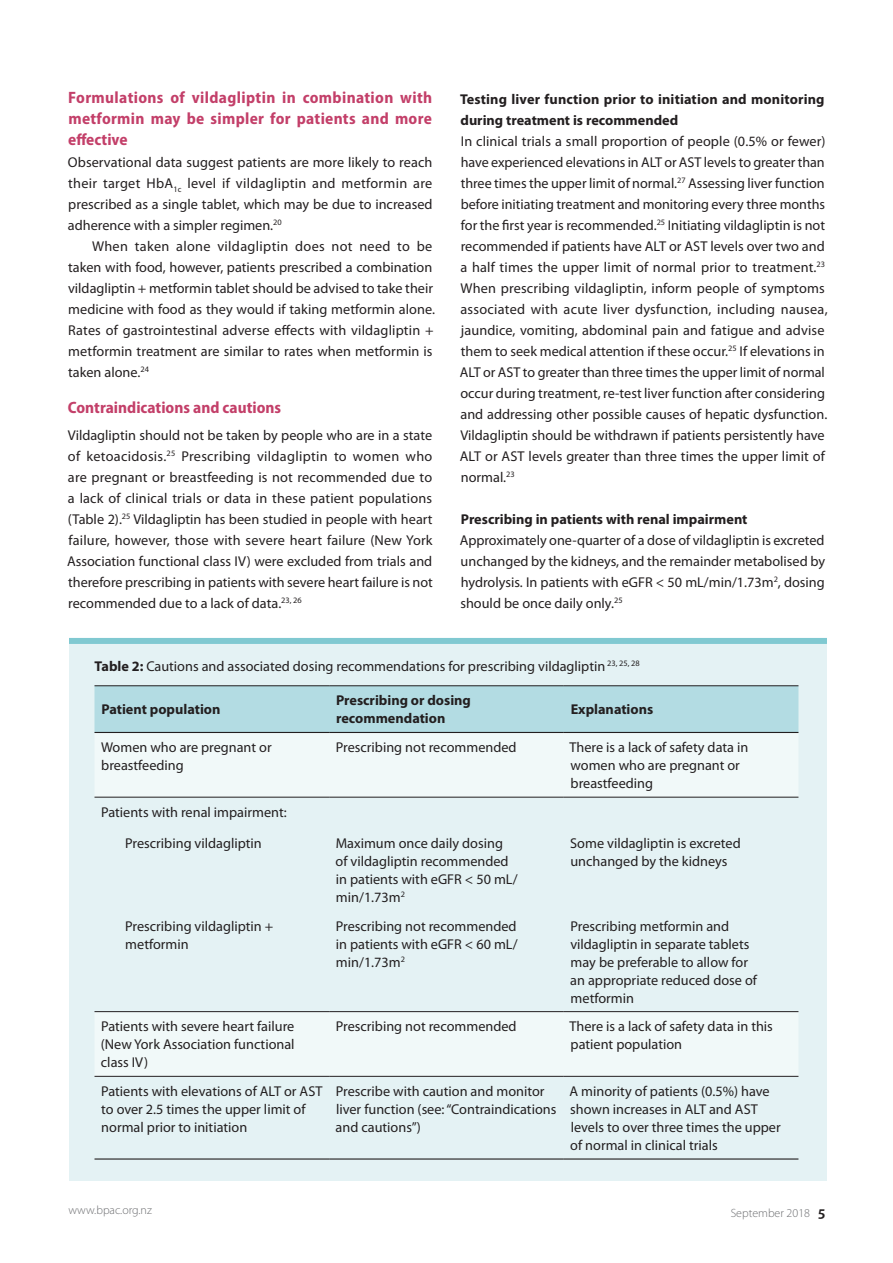
<style>
.page{position:relative;width:893px;height:1263px;background:#fff}
.page>*{position:absolute;margin:0;border:0;box-sizing:border-box;transform-origin:0 0}
.B_head{font:700 semi-condensed 16.5px/21px "Myriad Pro";letter-spacing:.01em;color:#c33f69;text-align:justify}
.Body{font:14.25px/21px "Myriad Pro";color:#231f20}
.Body-First_Line_Inde{font:14.25px/21px "Myriad Pro";letter-spacing:.005em;color:#231f20}
.C_head{font:700 14.25px/21px "Myriad Pro";color:#231f20}
.Body-2{font:700 14.25px/18px "Myriad Pro";color:#231f20}
.t1{font:300 12px "Myriad Pro";color:#6c6d70}
.s1{font-weight:700}
.s2{font-weight:600;font-size:15.75px;color:#231f20}
</style>
<div class="page">
<div style="left:69px;top:638px;width:758px;height:542px;background:#e4f2f4"></div>
<div style="left:69px;top:638px;width:758px;height:6px;background:#80c9d1"></div>
<div style="left:94px;top:686px;width:704px;height:46px;background:#b3dce3"></div>
<div style="left:94px;top:734px;width:704px;height:63px;background:#f1f9f9"></div>
<div style="left:94px;top:1012px;width:704px;height:64px;background:#f1f9f9"></div>
<hr style="left:94px;top:797px;width:235px;height:1px;background:#231f20">
<hr style="left:329px;top:797px;width:235px;height:1px;background:#231f20">
<hr style="left:564px;top:797px;width:234px;height:1px;background:#231f20">
<hr style="left:94px;top:1011px;width:235px;height:1px;background:#231f20">
<hr style="left:329px;top:1011px;width:235px;height:1px;background:#231f20">
<hr style="left:564px;top:1011px;width:234px;height:1px;background:#231f20">
<hr style="left:94px;top:1076px;width:235px;height:1px;background:#231f20">
<hr style="left:329px;top:1076px;width:235px;height:1px;background:#231f20">
<hr style="left:564px;top:1076px;width:234px;height:1px;background:#231f20">
<hr style="left:94px;top:1158px;width:235px;height:1px;background:#231f20">
<hr style="left:329px;top:1158px;width:235px;height:1px;background:#231f20">
<hr style="left:564px;top:1158px;width:234px;height:1px;background:#231f20">
<hr style="left:94px;top:685px;width:235px;height:1px;background:#231f20">
<hr style="left:329px;top:685px;width:235px;height:1px;background:#231f20">
<hr style="left:564px;top:685px;width:234px;height:1px;background:#231f20">
<hr style="left:94px;top:732px;width:235px;height:1px;background:#231f20">
<hr style="left:329px;top:732px;width:235px;height:1px;background:#231f20">
<hr style="left:564px;top:732px;width:234px;height:1px;background:#231f20">
<p class="B_head" style="left:68px;top:87px;width:366px">Formulations of vildagliptin in combination with metformin may be simpler for patients and more effective</p>
<p class="Body" style="left:68px;top:151px;width:366px;text-align:justify">Observational data suggest patients are more likely to reach their target HbA<sub>1c</sub> level if vildagliptin and metformin are prescribed as a single tablet, which may be due to increased adherence with a simpler regimen.<sup>20</sup></p>
<p class="Body-First_Line_Inde" style="left:68px;top:235px;width:368px;text-indent:24px">When taken alone vildagliptin does not need to be taken with food, however, patients prescribed a combination vildagliptin + metformin tablet should be advised to take their medicine with food as they would if taking metformin alone.<br>Rates of gastrointestinal adverse effects with vildagliptin + metformin treatment are similar to rates when metformin is taken alone.<sup>24</sup></p>
<p class="B_head" style="left:68px;top:397px;width:215px">Contraindications and cautions</p>
<p class="Body" style="left:67px;top:424px;width:367px;text-align:justify">Vildagliptin should not be taken by people who are in a state of ketoacidosis.<sup>25</sup> Prescribing vildagliptin to women who are pregnant or breastfeeding is not recommended due to a lack of clinical trials or data in these patient populations (Table 2).<sup>25</sup> Vildagliptin has been studied in people with heart failure, however, those with severe heart failure (New York Association functional class IV) were excluded from trials and therefore prescribing in patients with severe heart failure is not recommended due to a lack of data.<sup>23,</sup> <sup>26</sup></p>
<p class="C_head" style="left:460px;top:88px;width:366px">Testing liver function prior to initiation and monitoring during treatment is recommended</p>
<p class="Body" style="left:460px;top:130px;width:369px">In clinical trials a small proportion of people (0.5% or fewer) have experienced elevations in ALT or AST levels to greater than three times the upper limit of normal.<sup>27</sup> Assessing liver function before initiating treatment and monitoring every three months for the first year is recommended.<sup>25</sup> Initiating vildagliptin is not recommended if patients have ALT or AST levels over two and a half times the upper limit of normal prior to treatment.<sup>23<br></sup>When prescribing vildagliptin, inform people of symptoms associated with acute liver dysfunction, including nausea, jaundice, vomiting, abdominal pain and fatigue and advise them to seek medical attention if these occur.<sup>25</sup> If elevations in ALT or AST to greater than three times the upper limit of normal occur during treatment, re-test liver function after considering and addressing other possible causes of hepatic dysfunction.<br>Vildagliptin should be withdrawn if patients persistently have ALT or AST levels greater than three times the upper limit of normal.<sup>23</sup></p>
<p class="C_head" style="left:461px;top:508px;width:288px">Prescribing in patients with renal impairment</p>
<p class="Body" style="left:460px;top:529px;width:367px;text-align:justify">Approximately one-quarter of a dose of vildagliptin is excreted unchanged by the kidneys, and the remainder metabolised by hydrolysis. In patients with eGFR &lt; 50 mL/min/1.73m<sup>2</sup>, dosing should be once daily only.<sup>25</sup></p>
<p class="Body" style="left:95px;top:655px;width:547px"><span class="s1">Table 2:</span> Cautions and associated dosing recommendations for prescribing vildagliptin <sup>23,</sup> <sup>25,</sup> <sup>28</sup></p>
<p class="Body-2" style="left:101px;top:700px;width:121px">Patient population</p>
<p class="Body-2" style="left:336px;top:691px;width:136px">Prescribing or dosing recommendation</p>
<p class="Body-2" style="left:571px;top:700px;width:84px">Explanations</p>
<p class="Body" style="left:101px;top:738px;width:172px;line-height:18px">Women who are pregnant or breastfeeding</p>
<p class="Body" style="left:336px;top:737px;width:182px">Prescribing not recommended</p>
<p class="Body" style="left:569px;top:738px;width:180px;line-height:18px">There is a lack of safety data in women who are pregnant or breastfeeding</p>
<p class="Body" style="left:101px;top:801px;width:187px">Patients with renal impairment:</p>
<p class="Body" style="left:125px;top:832px;width:138px">Prescribing vildagliptin</p>
<p class="Body" style="left:336px;top:834px;width:183px;line-height:18px">Maximum once daily dosing of vildagliptin recommended in patients with eGFR &lt; 50 mL/ min/1.73m<sup>2</sup></p>
<p class="Body" style="left:570px;top:834px;width:172px;line-height:18px">Some vildagliptin is excreted unchanged by the kidneys</p>
<p class="Body" style="left:125px;top:917px;width:150px;line-height:18px">Prescribing vildagliptin + metformin</p>
<p class="Body" style="left:336px;top:917px;width:183px;line-height:18px;text-align:justify">Prescribing not recommended in patients with eGFR &lt; 60 mL/ min/1.73m<sup>2</sup></p>
<p class="Body" style="left:570px;top:917px;width:188px;line-height:18px">Prescribing metformin and vildagliptin in separate tablets may be preferable to allow for an appropriate reduced dose of metformin</p>
<p class="Body" style="left:101px;top:1017px;width:195px;line-height:18px;text-align:justify">Patients with severe heart failure (New York Association functional class IV)</p>
<p class="Body" style="left:336px;top:1016px;width:182px">Prescribing not recommended</p>
<p class="Body" style="left:569px;top:1017px;width:205px;line-height:18px">There is a lack of safety data in this patient population</p>
<p class="Body" style="left:101px;top:1082px;width:223px;line-height:18px">Patients with elevations of ALT or AST to over 2.5 times the upper limit of normal prior to initiation</p>
<p class="Body" style="left:336px;top:1082px;width:222px;line-height:18px">Prescribe with caution and monitor liver function (see: “Contraindications and cautions”)</p>
<p class="Body" style="left:570px;top:1082px;width:213px;line-height:18px">A minority of patients (0.5%) have shown increases in ALT and AST levels to over three times the upper of normal in clinical trials</p>
<p class="t1" style="left:69px;top:1202px;width:85px">www.bpac.org.nz</p>
<p class="t1" style="left:731px;top:1206px;width:96px">September 2018 <span class="s2">5</span></p>
</div>
